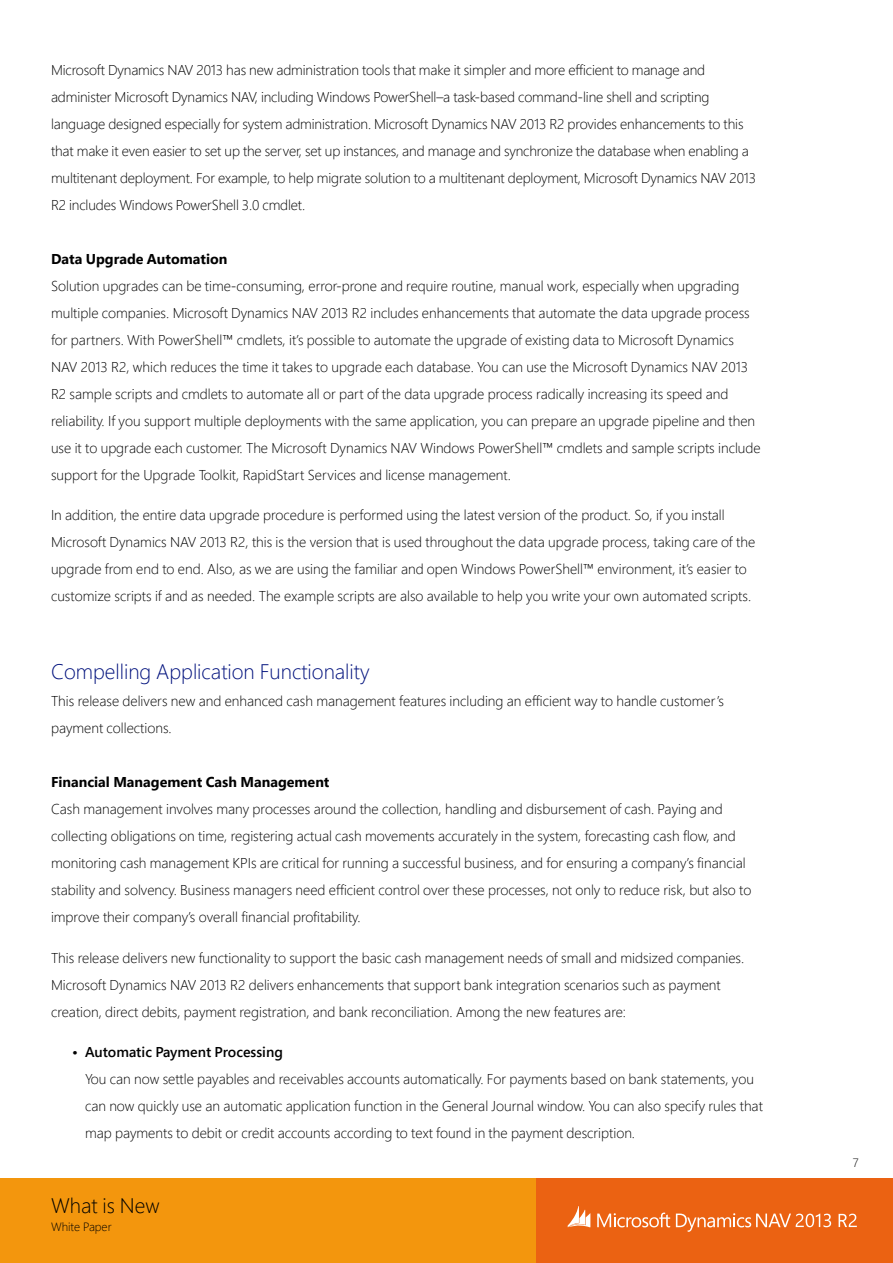
<style>
.page{position:relative;width:893px;height:1263px;background:#fff}
.page>*{position:absolute;margin:0;border:0;box-sizing:border-box;transform-origin:0 0}
.t1{font:300 21px "Segoe Pro";color:#00117d}
.t2{font:300 21px "Segoe Pro";color:#000}
.t3{font:300 14.25px/27px "Segoe Pro";color:#000}
.t4{font:700 14.25px "Segoe Pro";color:#000}
.t5{font:600 14.25px "Segoe Pro";color:#000}
.t6{font:300 12px "Segoe Pro";color:#000}
</style>
<div class="page">
<div style="left:0;top:1178px;width:536px;height:85px;background:#f3960d"></div>
<div style="left:536px;top:1178px;width:357px;height:85px;background:#eb6212"></div>
<svg style="left:597px;top:1212px;width:73px;height:15px"></svg>
<svg style="left:568px;top:1206px;width:22px;height:21px"></svg>
<svg style="left:676px;top:1213px;width:155px;height:19px"></svg>
<svg style="left:839px;top:1213px;width:18px;height:14px"></svg>
<p class="t3" style="left:51px;top:56px;width:707px">Microsoft Dynamics NAV 2013 has new administration tools that make it simpler and more efficient to manage and administer Microsoft Dynamics NAV, including Windows PowerShell–a task-based command-line shell and scripting language designed especially for system administration. Microsoft Dynamics NAV 2013 R2 provides enhancements to this that make it even easier to set up the server, set up instances, and manage and synchronize the database when enabling a multitenant deployment. For example, to help migrate solution to a multitenant deployment, Microsoft Dynamics NAV 2013<br>R2 includes Windows PowerShell 3.0 cmdlet.</p>
<p class="t4" style="left:51px;top:248px;width:178px">Data Upgrade Automation</p>
<p class="t3" style="left:51px;top:272px;width:711px">Solution upgrades can be time-consuming, error-prone and require routine, manual work, especially when upgrading multiple companies. Microsoft Dynamics NAV 2013 R2 includes enhancements that automate the data upgrade process for partners. With PowerShell™ cmdlets, it’s possible to automate the upgrade of existing data to Microsoft Dynamics NAV 2013 R2, which reduces the time it takes to upgrade each database. You can use the Microsoft Dynamics NAV 2013<br>R2 sample scripts and cmdlets to automate all or part of the data upgrade process radically increasing its speed and reliability. If you support multiple deployments with the same application, you can prepare an upgrade pipeline and then use it to upgrade each customer. The Microsoft Dynamics NAV Windows PowerShell™ cmdlets and sample scripts include support for the Upgrade Toolkit, RapidStart Services and license management.</p>
<p class="t3" style="left:51px;top:501px;width:706px">In addition, the entire data upgrade procedure is performed using the latest version of the product. So, if you install Microsoft Dynamics NAV 2013 R2, this is the version that is used throughout the data upgrade process, taking care of the upgrade from end to end. Also, as we are using the familiar and open Windows PowerShell™ environment, it’s easier to customize scripts if and as needed. The example scripts are also available to help you write your own automated scripts.</p>
<h1 class="t1" style="left:51px;top:657px;width:320px">Compelling Application Functionality</h1>
<p class="t3" style="left:51px;top:687px;width:675px">This release delivers new and enhanced cash management features including an efficient way to handle customer’s payment collections.</p>
<p class="t4" style="left:51px;top:772px;width:280px">Financial Management Cash Management</p>
<p class="t3" style="left:51px;top:795px;width:702px">Cash management involves many processes around the collection, handling and disbursement of cash. Paying and collecting obligations on time, registering actual cash movements accurately in the system, forecasting cash flow, and monitoring cash management KPIs are critical for running a successful business, and for ensuring a company’s financial stability and solvency. Business managers need efficient control over these processes, not only to reduce risk, but also to improve their company’s overall financial profitability.</p>
<p class="t3" style="left:51px;top:944px;width:695px">This release delivers new functionality to support the basic cash management needs of small and midsized companies.<br>Microsoft Dynamics NAV 2013 R2 delivers enhancements that support bank integration scenarios such as payment creation, direct debits, payment registration, and bank reconciliation. Among the new features are:</p>
<p class="t5" style="left:72px;top:1042px;width:212px">• Automatic Payment Processing</p>
<p class="t3" style="left:85px;top:1065px;width:679px">You can now settle payables and receivables accounts automatically. For payments based on bank statements, you can now quickly use an automatic application function in the General Journal window. You can also specify rules that map payments to debit or credit accounts according to text found in the payment description.</p>
<h1 class="t2" style="left:51px;top:1191px;width:110px">What is New</h1>
<p class="t6" style="left:51px;top:1218px;width:62px">White Paper</p>
<p class="t6" style="left:853px;top:1154px;width:7px">7</p>
</div>
